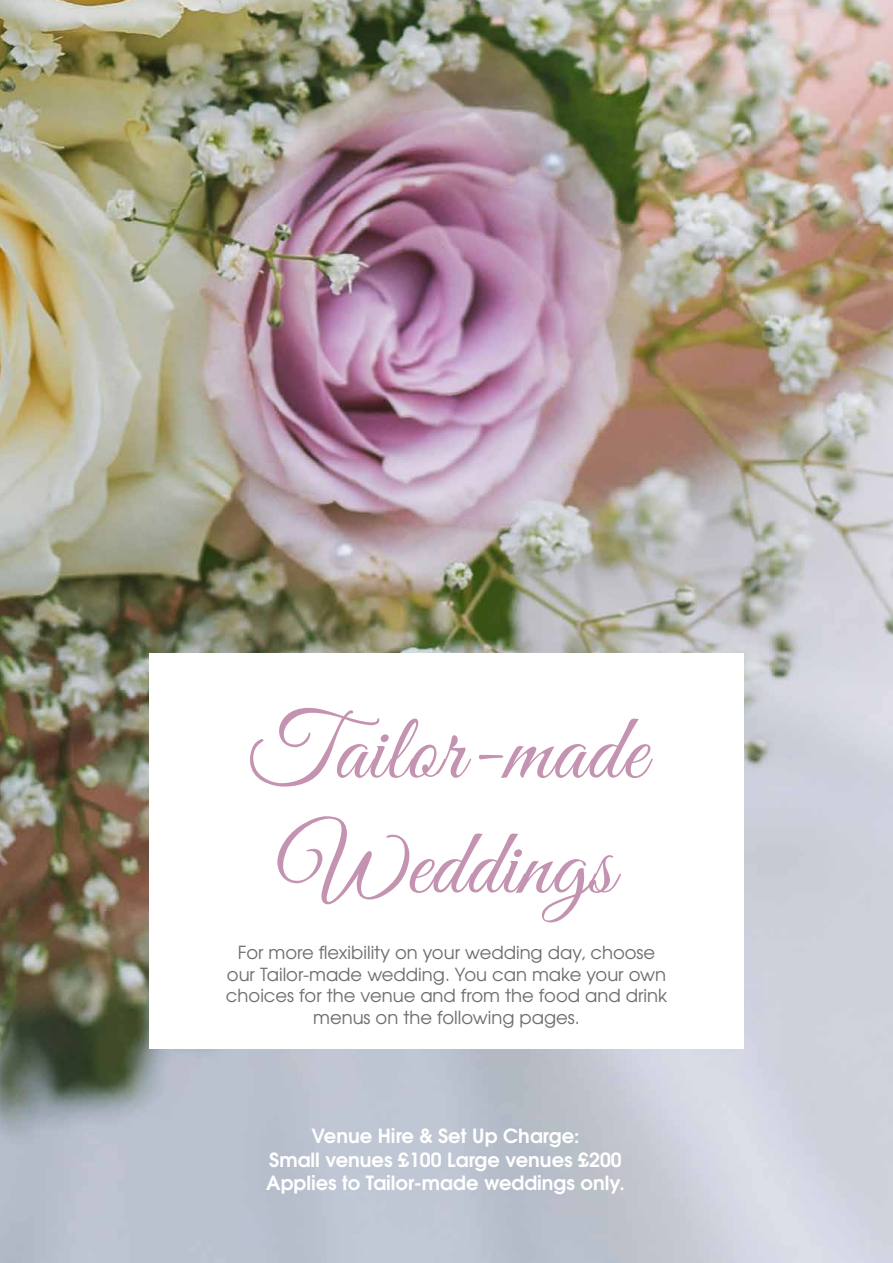
<style>
.page{position:relative;width:893px;height:1263px;background:#fff}
.page>*{position:absolute;margin:0;border:0;box-sizing:border-box;transform-origin:0 0}
.t1{font:94.35px/114.9px "Great Vibes";letter-spacing:.01em;color:#c493b1;text-align:center}
.t2{font:700 19.5px/23.4px "Te X Gyre Adventor";color:#fff;text-align:center}
.t3{font:18px/21.6px "Te X Gyre Adventor";color:#6d6e71;text-align:center}
</style>
<div class="page">
<img style="left:0;top:0;width:893px;height:1263px">
<div style="left:149px;top:653px;width:594px;height:396px;background:#fff"></div>
<h1 class="t1" style="left:247px;top:699px;width:400px">Tailor-made<br>Weddings</h1>
<p class="t3" style="left:226px;top:940px;width:443px">For more flexibility on your wedding day, choose our Tailor-made wedding. You can make your own choices for the venue and from the food and drink menus on the following pages.</p>
<p class="t2" style="left:266px;top:1123px;width:360px">Venue Hire &amp; Set Up Charge:<br>Small venues £100 Large venues £200<br>Applies to Tailor-made weddings only.</p>
</div>
